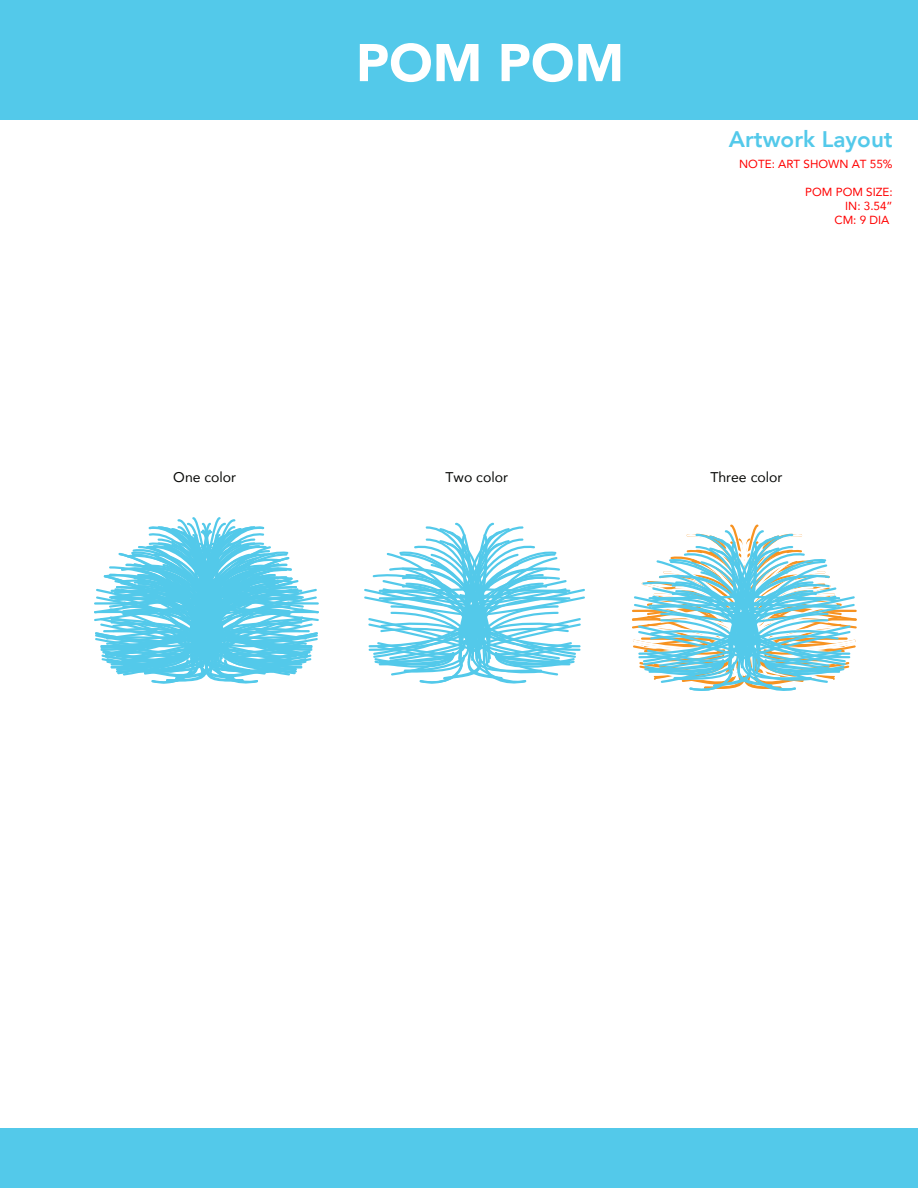
<style>
.page{position:relative;width:918px;height:1188px;background:#fff}
.page>*{position:absolute;margin:0;border:0;box-sizing:border-box;transform-origin:0 0}
.t1{font:900 52.5px "Avenir";color:#fff}
.t2{font:800 22.5px "Avenir";color:#53c9ea}
.t3{font:14.1px "Avenir";color:#070806}
.t4{font:11.7px/14px "Avenir";color:#f00;text-align:right}
</style>
<div class="page">
<div style="left:0;top:1129px;width:918px;height:59px;background:#53c9ea"></div>
<div style="left:0;top:0;width:918px;height:119px;background:#53c9ea"></div>
<svg style="left:632px;top:524px;width:225px;height:167px"></svg>
<svg style="left:364px;top:522px;width:221px;height:162px"></svg>
<svg style="left:94px;top:517px;width:225px;height:167px"></svg>
<h1 class="t1" style="left:356px;top:32px;width:270px">POM POM</h1>
<h1 class="t1" style="left:421px;top:32px;width:270px">POM POM</h1>
<h2 class="t2" style="left:729px;top:130px;width:165px">Artwork Layout</h2>
<p class="t4" style="left:739px;top:158px;width:155px">NOTE: ART SHOWN AT 55%</p>
<p class="t4" style="left:805px;top:186px;width:89px">POM POM SIZE:<br>IN: 3.54”<br>CM: 9 DIA</p>
<p class="t3" style="left:173px;top:472px;width:64px">One color</p>
<p class="t3" style="left:446px;top:472px;width:64px">Two color</p>
<p class="t3" style="left:710px;top:472px;width:74px">Three color</p>
</div>
